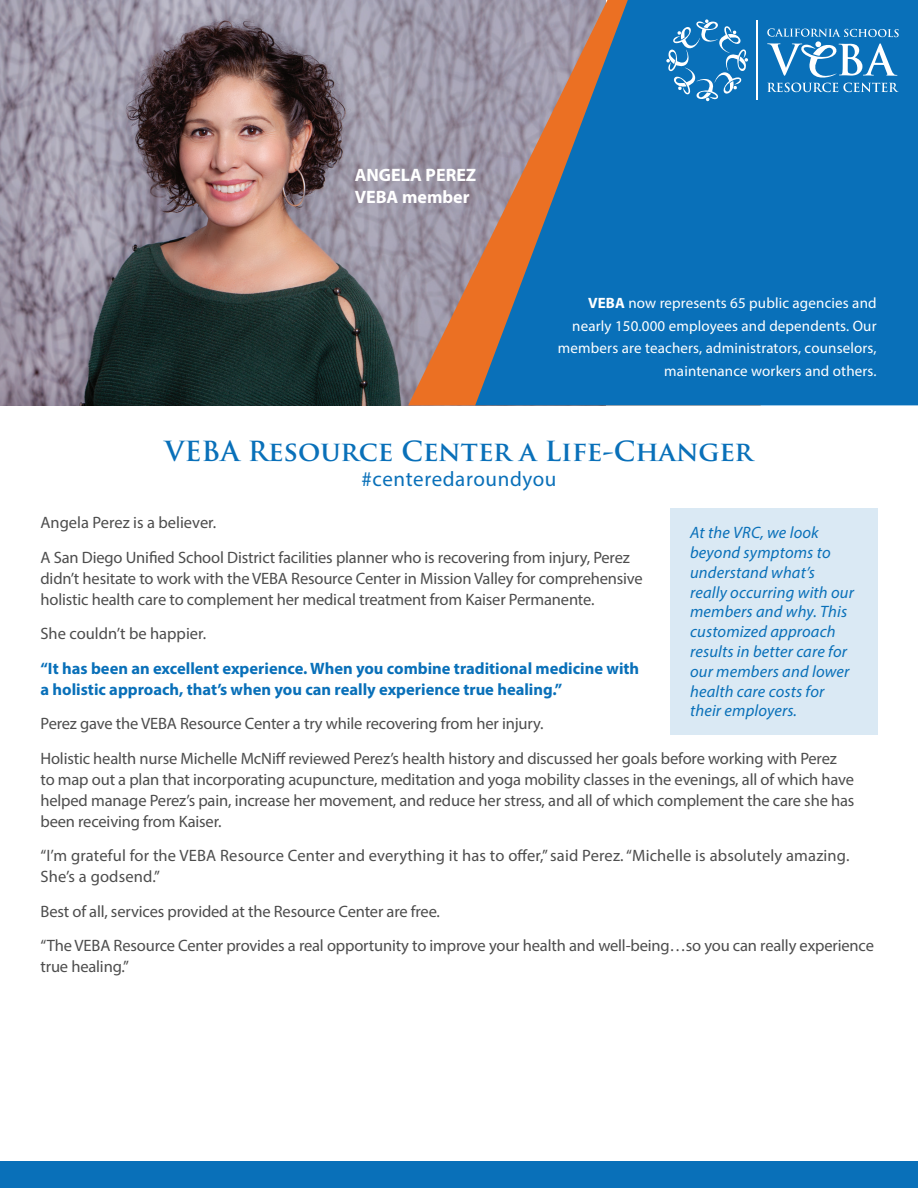
<style>
.page{position:relative;width:918px;height:1188px;background:#fff}
.page>*{position:absolute;margin:0;border:0;box-sizing:border-box;transform-origin:0 0}
.t1{font:700 27px "Trajan Pro";color:#0970b9}
.t2{font:21px "Myriad Pro";letter-spacing:.03em;color:#0970b9}
.t3{font:700 18px/21.6px "Myriad Pro";color:#fff}
.t4{font:16.5px/34.5px "Myriad Pro";letter-spacing:-.01em;color:#4d4d4d}
.t5{font:italic 16.5px/19.8px "Myriad Pro";letter-spacing:.01em;color:#0970b9}
.t6{font:700 16.5px/21px "Myriad Pro";color:#0970b9}
.t7{font:16.5px/21px "Myriad Pro";letter-spacing:.01em;color:#4d4d4d}
.t8{font:15px/22.5px "Myriad Pro";letter-spacing:.01em;color:#fff;text-align:right}
.s1{font-weight:700}
</style>
<div class="page">
<img style="left:0;top:0;width:408px;height:405px">
<svg style="left:408px;top:0;width:67px;height:405px;background:#a88f90"></svg>
<svg style="left:475px;top:0;width:443px;height:405px;background:#2b74ab"></svg>
<svg style="left:666px;top:19px;width:82px;height:82px;background:#3288c4"></svg>
<hr style="left:756px;top:21px;width:2px;height:79px;background:#fff">
<svg style="left:767px;top:28px;width:132px;height:64px;background:#4090c8"></svg>
<div style="left:0;top:1161px;width:918px;height:27px;background:#0970b9"></div>
<div style="left:670px;top:508px;width:208px;height:226px;background:#dae9f4"></div>
<p class="t3" style="left:355px;top:164px;width:123px">ANGELA PEREZ<br>VEBA member</p>
<p class="t8" style="left:558px;top:292px;width:320px"><span class="s1">VEBA</span> now represents 65 public agencies and nearly 150.000 employees and dependents. Our members are teachers, administrators, counselors, maintenance workers and others.</p>
<h1 class="t1" style="left:165px;top:434px;width:590px">VEBA Resource Center a Life-Changer</h1>
<p class="t2" style="left:361px;top:466px;width:197px">#centeredaroundyou</p>
<p class="t4" style="left:40px;top:505px;width:591px">Angela Perez is a believer.<br>A San Diego Unified School District facilities planner who is recovering from injury, Perez</p>
<p class="t4" style="left:40px;top:568px;width:604px;line-height:21px">didn’t hesitate to work with the VEBA Resource Center in Mission Valley for comprehensive holistic health care to complement her medical treatment from Kaiser Permanente.</p>
<p class="t4" style="left:40px;top:616px;width:167px">She couldn’t be happier.</p>
<p class="t6" style="left:40px;top:657px;width:600px">“It has been an excellent experience. When you combine traditional medicine with a holistic approach, that’s when you can really experience true healing.”</p>
<p class="t4" style="left:40px;top:706px;width:798px">Perez gave the VEBA Resource Center a try while recovering from her injury.<br>Holistic health nurse Michelle McNiff reviewed Perez’s health history and discussed her goals before working with Perez</p>
<p class="t4" style="left:40px;top:769px;width:815px;line-height:21px;text-align:justify">to map out a plan that incorporating acupuncture, meditation and yoga mobility classes in the evenings, all of which have helped manage Perez’s pain, increase her movement, and reduce her stress, and all of which complement the care she has been receiving from Kaiser.</p>
<p class="t7" style="left:40px;top:845px;width:810px">“I’m grateful for the VEBA Resource Center and everything it has to offer,” said Perez. “Michelle is absolutely amazing.<br>She’s a godsend.”</p>
<p class="t4" style="left:40px;top:894px;width:835px">Best of all, services provided at the Resource Center are free.<br>“The VEBA Resource Center provides a real opportunity to improve your health and well-being…so you can really experience</p>
<p class="t4" style="left:40px;top:949px;width:90px">true healing.”</p>
<p class="t5" style="left:690px;top:523px;width:165px">At the VRC, we look beyond symptoms to understand what’s really occurring with our members and why. This customized approach results in better care for our members and lower health care costs for their employers.</p>
</div>
